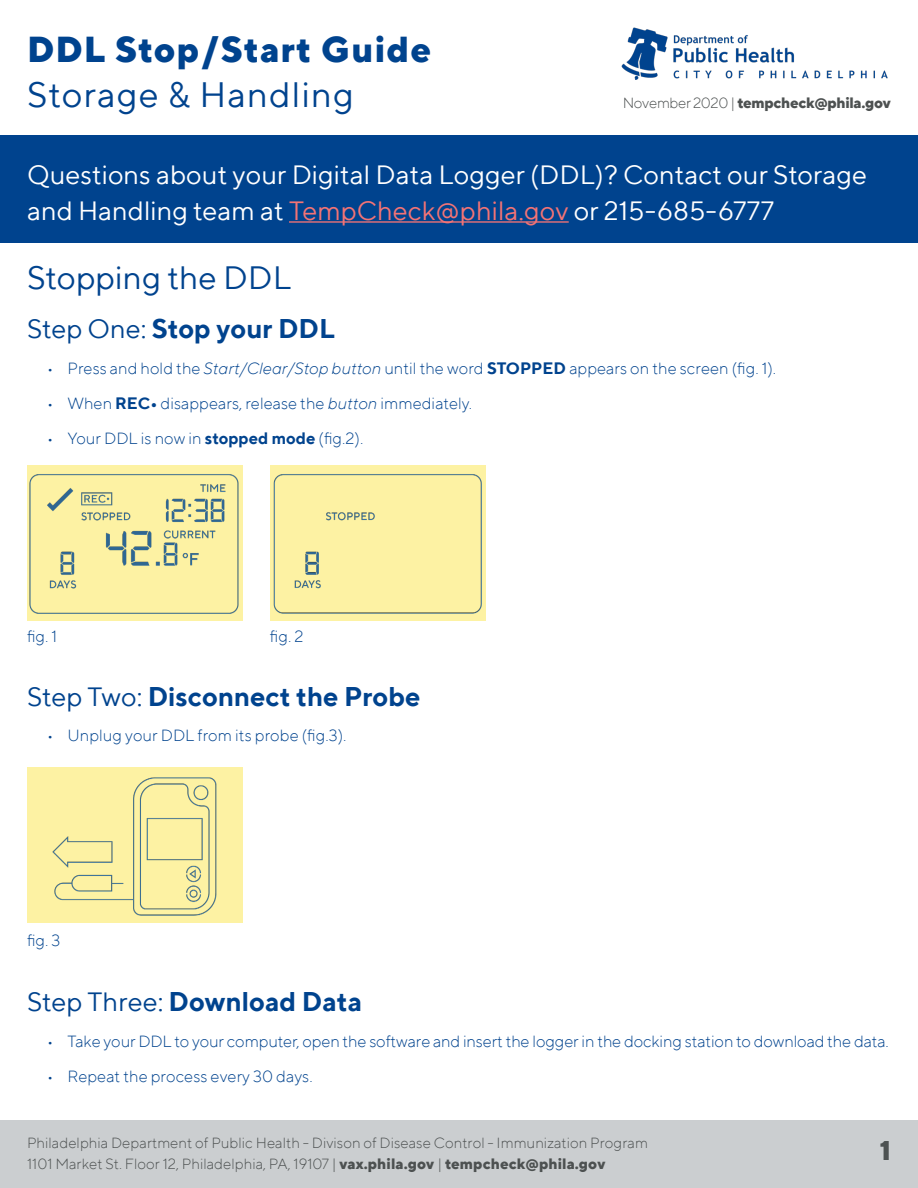
<style>
.page{position:relative;width:918px;height:1188px;background:#fff}
.page>*{position:absolute;margin:0;border:0;box-sizing:border-box;transform-origin:0 0}
.t1{font:800 36px "TT Norms";letter-spacing:.03em;color:#00438e}
.t2{font:36px "TT Norms";letter-spacing:.03em;color:#00438e}
.t3{font:33px "TT Norms";color:#00438e}
.t4{font:27px/36px "TT Norms";color:#fff}
.t5{font:700 27px "TT Norms";color:#00438e}
.t6{font:800 27px "TT Norms";color:#4d5252}
.t7{font:300 16.5px "TT Norms";color:#00438e}
.t8{font:300 15px/20.2px "TT Norms";color:#4d5151}
.t9{font:800 15px "TT Norms";letter-spacing:-.025em;color:#4d5151}
.s1{font-weight:300}
.s2{color:#f37375}
.s3{font-weight:400}
.s4{font-style:italic}
.s5{font-weight:700}
.s6{font-weight:800}
</style>
<div class="page">
<div style="left:0;top:1120px;width:918px;height:68px;background:#cbced0"></div>
<div style="left:0;top:135px;width:918px;height:108px;background:#00438e"></div>
<img style="left:621px;top:27px;width:267px;height:53px">
<div style="left:27px;top:466px;width:216px;height:155px;background:#fdf2a3"></div>
<div style="left:27px;top:768px;width:216px;height:155px;background:#fdf2a3"></div>
<div style="left:270px;top:466px;width:216px;height:155px;background:#fdf2a3"></div>
<img style="left:29px;top:474px;width:210px;height:140px">
<img style="left:52px;top:777px;width:165px;height:139px">
<img style="left:273px;top:474px;width:209px;height:140px">
<hr style="left:289px;top:221px;width:280px;height:2px;background:#f37375">
<h1 class="t1" style="left:27px;top:26px;width:406px">DDL Stop/Start Guide</h1>
<h1 class="t2" style="left:27px;top:72px;width:328px">Storage &amp; Handling</h1>
<p class="t9" style="left:623px;top:93px;width:270px"><span class="s1">November 2020 |</span> tempcheck@phila.gov</p>
<h3 class="t4" style="left:27px;top:156px;width:842px">Questions about your Digital Data Logger (DDL)? Contact our Storage and Handling team at <span class="s2">TempCheck@phila.gov</span> or 215-685-6777</h3>
<h2 class="t3" style="left:27px;top:257px;width:266px">Stopping the DDL</h2>
<h3 class="t5" style="left:27px;top:312px;width:310px"><span class="s3">Step One:</span> Stop your DDL</h3>
<p class="t7" style="left:47px;top:358px;width:730px">• Press and hold the <span class="s4">Start/Clear/Stop button</span> until the word <span class="s5">STOPPED</span> appears on the screen (fig. 1).</p>
<p class="t7" style="left:47px;top:393px;width:426px">• When <span class="s5">REC•</span> disappears, release the <span class="s4">button</span> immediately.</p>
<p class="t7" style="left:47px;top:428px;width:318px">• Your DDL is now in <span class="s5">stopped mode</span> (fig.2).</p>
<p class="t7" style="left:27px;top:626px;width:32px">fig. 1</p>
<p class="t7" style="left:270px;top:626px;width:35px">fig. 2</p>
<h3 class="t5" style="left:27px;top:679px;width:395px"><span class="s3">Step Two:</span> Disconnect the Probe</h3>
<p class="t7" style="left:47px;top:725px;width:301px">• Unplug your DDL from its probe (fig.3).</p>
<p class="t7" style="left:27px;top:930px;width:35px">fig. 3</p>
<h3 class="t5" style="left:27px;top:985px;width:337px"><span class="s3">Step Three:</span> Download Data</h3>
<p class="t7" style="left:47px;top:1031px;width:843px">• Take your DDL to your computer, open the software and insert the logger in the docking station to download the data.</p>
<p class="t7" style="left:47px;top:1066px;width:267px">• Repeat the process every 30 days.</p>
<p class="t8" style="left:27px;top:1133px;width:623px">Philadelphia Department of Public Health - Divison of Disease Control - Immunization Program<br>1101 Market St. Floor 12, Philadelphia, PA, 19107 | <span class="s6">vax.phila.gov</span> | <span class="s6">tempcheck@phila.gov</span></p>
<h3 class="t6" style="left:880px;top:1133px;width:13px">1</h3>
</div>
